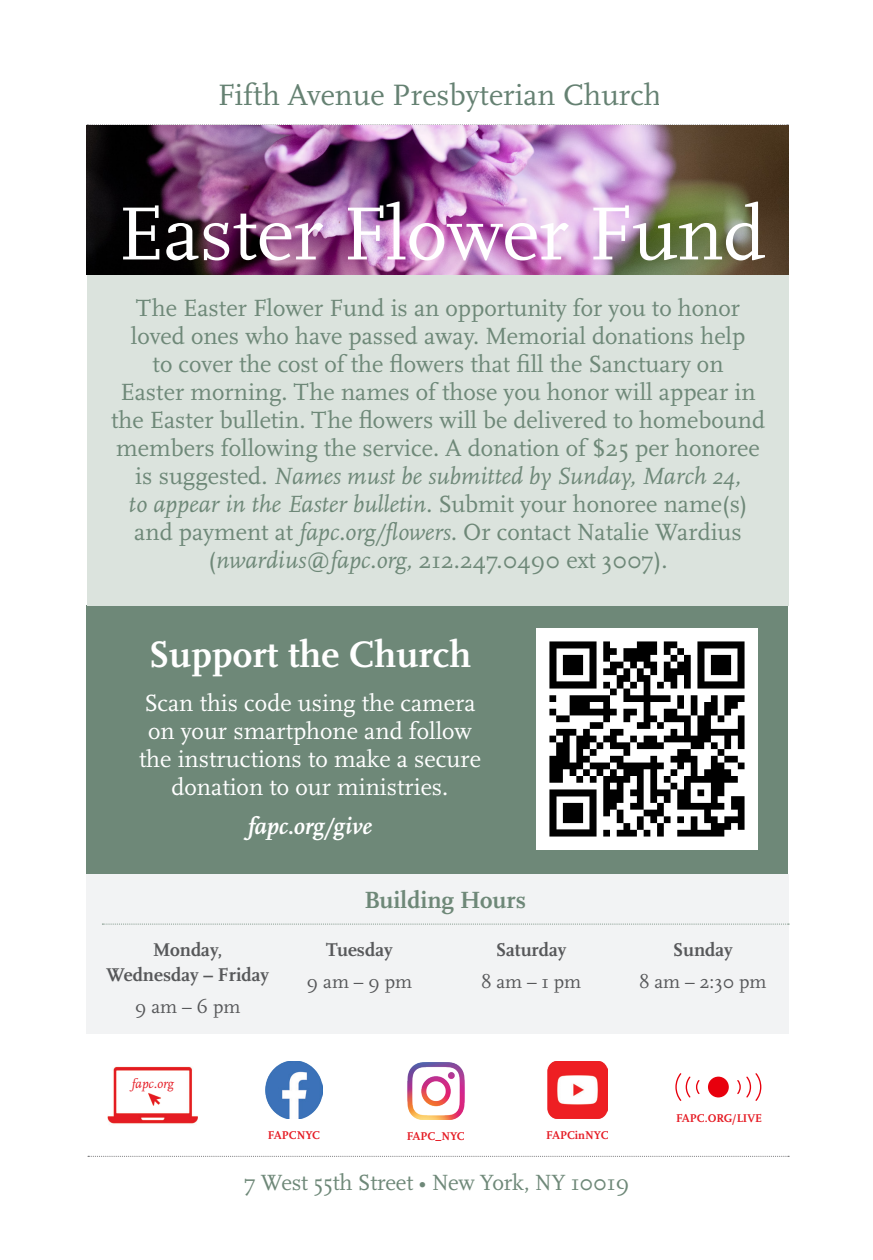
<style>
.page{position:relative;width:873px;height:1260px;background:#fff}
.page>*{position:absolute;margin:0;border:0;box-sizing:border-box;transform-origin:0 0}
.Opening_Page_-_Hed{font:700 38.5px "Scala OT";color:#fff}
.t1{font:30.8px "Scala OT";color:#658172}
.Opening_Page_-_Hed-2{font:24.5px/28px "Scala OT";color:#6e8878;text-align:center}
.Opening_Page_-_Body_Copy{font:24.5px/28px "Scala OT";color:#fff;text-align:center}
.Opening_Page_-_Body_Copy-2{font:italic 700 24.5px "Scala OT";color:#fff}
.Opening_Page_-_Subhed{font:700 24.5px "Scala OT";color:#6e8878}
.t2{font:22.93px "Scala OT";letter-spacing:-.01em;color:#6e8878}
.Opening_Page_-_Body_Copy-3{font:700 19.25px/24.5px "Scala OT";color:#57585a;text-align:center}
.Opening_Page_-_Body_Copy-4{font:19.25px "Scala OT";color:#57585a}
.t3{font:italic 13.47px "Scala OT";color:#e51a23}
.t4{font:700 11.72px "Scala OT";color:#e51a23}
.s1{font-style:italic}
</style>
<div class="page">
<img style="left:107px;top:1066px;width:91px;height:58px">
<div style="left:151px;top:1086px;width:24px;height:21px;background:#fff"></div>
<img style="left:148px;top:1091px;width:13px;height:16px">
<img style="left:265px;top:1061px;width:58px;height:57px">
<img style="left:547px;top:1061px;width:60px;height:57px">
<img style="left:407px;top:1062px;width:58px;height:58px">
<svg style="left:675px;top:1073px;width:87px;height:28px"></svg>
<div style="left:86px;top:605px;width:701px;height:269px;background:#6e8878"></div>
<img style="left:537px;top:629px;width:220px;height:220px">
<svg style="left:87px;top:124px;width:701px;height:1px"></svg>
<svg style="left:88px;top:1156px;width:701px;height:1px"></svg>
<div style="left:86px;top:874px;width:702px;height:160px;background:#f2f3f4"></div>
<svg style="left:102px;top:924px;width:687px;height:1px"></svg>
<div style="left:87px;top:125px;width:701px;height:480px;background:#dbe3dd"></div>
<img style="left:86px;top:125px;width:702px;height:150px">
<img style="left:123px;top:202px;width:642px;height:58px">
<p class="t1" style="left:218px;top:78px;width:445px">Fifth Avenue Presbyterian Church</p>
<p class="Opening_Page_-_Hed-2" style="left:111px;top:295px;width:655px">The Easter Flower Fund is an opportunity for you to honor loved ones who have passed away. Memorial donations help<br>to cover the cost of the flowers that fill the Sanctuary on<br>Easter morning. The names of those you honor will appear in the Easter bulletin. The flowers will be delivered to homebound members following the service. A donation of $25 per honoree is suggested. <span class="s1">Names must be submitted by Sunday, March 24,<br>to appear in the Easter bulletin.</span> Submit your honoree name(s) and payment at <span class="s1">fapc.org/flowers.</span> Or contact Natalie Wardius (<span class="s1">nwardius@fapc.org,</span> 212.247.0490 ext 3007).</p>
<p class="Opening_Page_-_Hed" style="left:149px;top:633px;width:324px">Support the Church</p>
<p class="Opening_Page_-_Body_Copy" style="left:139px;top:690px;width:343px">Scan this code using the camera on your smartphone and follow the instructions to make a secure donation to our ministries.</p>
<p class="Opening_Page_-_Body_Copy-2" style="left:248px;top:812px;width:125px">fapc.org/give</p>
<p class="Opening_Page_-_Body_Copy-3" style="left:106px;top:938px;width:164px">Monday,<br>Wednesday – Friday</p>
<p class="Opening_Page_-_Body_Copy-4" style="left:135px;top:996px;width:107px">9 am – 6 pm</p>
<p class="Opening_Page_-_Subhed" style="left:364px;top:886px;width:163px">Building Hours</p>
<p class="Opening_Page_-_Body_Copy-3" style="left:326px;top:938px;width:68px">Tuesday</p>
<p class="Opening_Page_-_Body_Copy-4" style="left:306px;top:972px;width:107px">9 am – 9 pm</p>
<p class="Opening_Page_-_Body_Copy-3" style="left:495px;top:938px;width:72px">Saturday</p>
<p class="Opening_Page_-_Body_Copy-4" style="left:481px;top:972px;width:102px">8 am – 1 pm</p>
<p class="Opening_Page_-_Body_Copy-3" style="left:672px;top:938px;width:61px">Sunday</p>
<p class="Opening_Page_-_Body_Copy-4" style="left:639px;top:972px;width:129px">8 am – 2:30 pm</p>
<p class="t3" style="left:132px;top:1076px;width:43px">fapc.org</p>
<p class="t4" style="left:268px;top:1129px;width:54px">FAPCNYC</p>
<p class="t4" style="left:406px;top:1130px;width:60px">FAPC_NYC</p>
<p class="t4" style="left:546px;top:1129px;width:64px">FAPCinNYC</p>
<p class="t2" style="left:244px;top:1170px;width:386px">7 West 55th Street • New York, NY 10019</p>
<p class="t4" style="left:676px;top:1111px;width:87px">FAPC.ORG/LIVE</p>
</div>
